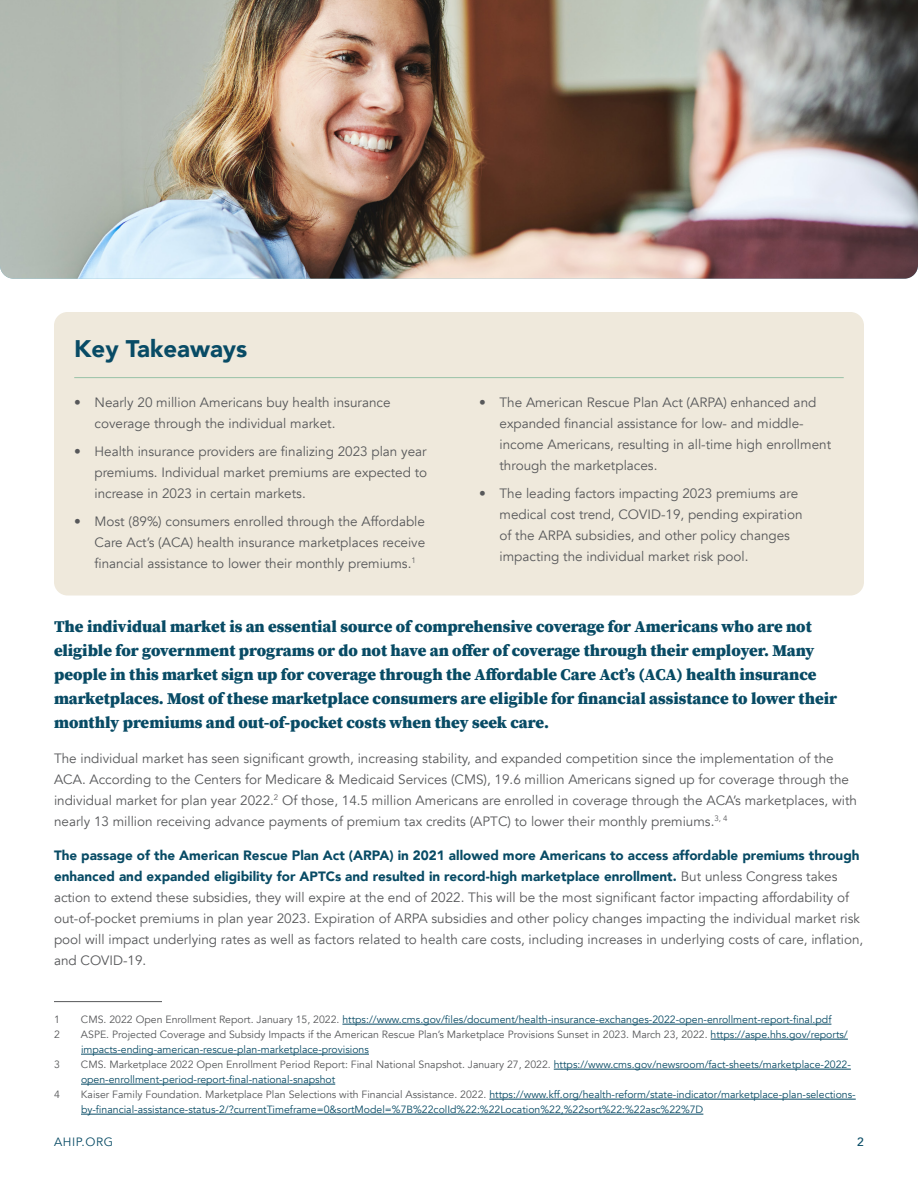
<style>
.page{position:relative;width:918px;height:1188px;background:#fff}
.page>*{position:absolute;margin:0;border:0;box-sizing:border-box;transform-origin:0 0}
.Heading_1{font:900 24px "Avenir";color:#084b65}
.Intro{font:900 16.5px/24px "Source Serif Pro";color:#084b65}
.t1{font:13.5px/21px "Avenir";color:#57585a}
.t2{font:12px "Avenir";letter-spacing:.05em;color:#084b65}
.t3{font:500 12px "Avenir";color:#084b65}
.Endnotes-Footnotes{font:10.5px/15px "Avenir";color:#084b65}
.Endnotes-Footnotes-2{font:10.5px/15px "Avenir";color:#57585a}
.s1{font-weight:900;color:#084b65}
.s2{color:#57585a}
.s3{color:#084b65}
</style>
<div class="page">
<div style="left:54px;top:312px;width:810px;height:284px;background:#efe9dc;border-radius:14px"></div>
<hr style="left:54px;top:1001px;width:108px;height:1px;background:#57585a">
<hr style="left:342px;top:1024px;width:489px;height:1px;background:#084b65">
<hr style="left:711px;top:1039px;width:137px;height:1px;background:#084b65">
<hr style="left:81px;top:1054px;width:288px;height:1px;background:#084b65">
<hr style="left:554px;top:1069px;width:297px;height:1px;background:#084b65">
<hr style="left:81px;top:1084px;width:254px;height:1px;background:#084b65">
<hr style="left:489px;top:1099px;width:367px;height:1px;background:#084b65">
<hr style="left:81px;top:1114px;width:622px;height:1px;background:#084b65">
<img style="left:0;top:0;width:918px;height:279px">
<hr style="left:74px;top:377px;width:770px;height:1px;background:#98c2a7">
<p class="Heading_1" style="left:74px;top:328px;width:175px">Key Takeaways</p>
<p class="t1" style="left:94px;top:392px;width:298px;text-indent:-20px">• Nearly 20 million Americans buy health insurance coverage through the individual market.</p>
<p class="t1" style="left:94px;top:441px;width:334px;text-align:justify;text-indent:-20px">• Health insurance providers are finalizing 2023 plan year premiums. Individual market premiums are expected to increase in 2023 in certain markets.</p>
<p class="t1" style="left:94px;top:511px;width:332px;text-align:justify;text-indent:-20px">• Most (89%) consumers enrolled through the Affordable Care Act’s (ACA) health insurance marketplaces receive financial assistance to lower their monthly premiums.<sup>1</sup></p>
<p class="t1" style="left:500px;top:392px;width:333px;text-indent:-20px">• The American Rescue Plan Act (ARPA) enhanced and expanded financial assistance for low- and middle&shy;income Americans, resulting in all-time high enrollment through the marketplaces.</p>
<p class="t1" style="left:500px;top:483px;width:305px;text-indent:-20px">• The leading factors impacting 2023 premiums are medical cost trend, COVID-19, pending expiration of the ARPA subsidies, and other policy changes impacting the individual market risk pool.</p>
<p class="Intro" style="left:54px;top:614px;width:785px">The individual market is an essential source of comprehensive coverage for Americans who are not eligible for government programs or do not have an offer of coverage through their employer. Many people in this market sign up for coverage through the Affordable Care Act’s (ACA) health insurance marketplaces. Most of these marketplace consumers are eligible for financial assistance to lower their monthly premiums and out-of-pocket costs when they seek care.</p>
<p class="t1" style="left:54px;top:748px;width:805px">The individual market has seen significant growth, increasing stability, and expanded competition since the implementation of the ACA. According to the Centers for Medicare &amp; Medicaid Services (CMS), 19.6 million Americans signed up for coverage through the individual market for plan year 2022.<sup>2</sup> Of those, 14.5 million Americans are enrolled in coverage through the ACA’s marketplaces, with nearly 13 million receiving advance payments of premium tax credits (APTC) to lower their monthly premiums.<sup>3,</sup> <sup>4</sup></p>
<p class="t1" style="left:54px;top:845px;width:811px"><span class="s1">The passage of the American Rescue Plan Act (ARPA) in 2021 allowed more Americans to access affordable premiums through enhanced and expanded eligibility for APTCs and resulted in record-high marketplace enrollment.</span> But unless Congress takes action to extend these subsidies, they will expire at the end of 2022. This will be the most significant factor impacting affordability of out-of-pocket premiums in plan year 2023. Expiration of ARPA subsidies and other policy changes impacting the individual market risk pool will impact underlying rates as well as factors related to health care costs, including increases in underlying costs of care, inflation, and COVID-19.</p>
<p class="Endnotes-Footnotes-2" style="left:54px;top:1012px;width:7px">1</p>
<p class="Endnotes-Footnotes" style="left:81px;top:1012px;width:752px"><span class="s2">CMS. 2022 Open Enrollment Report. January 15, 2022.</span> https://www.cms.gov/files/document/health-insurance-exchanges-2022-open-enrollment-report-final.pdf</p>
<p class="Endnotes-Footnotes-2" style="left:54px;top:1027px;width:7px">2</p>
<p class="Endnotes-Footnotes-2" style="left:81px;top:1027px;width:768px">ASPE. Projected Coverage and Subsidy Impacts if the American Rescue Plan’s Marketplace Provisions Sunset in 2023. March 23, 2022. <span class="s3">https://aspe.hhs.gov/reports/ impacts-ending-american-rescue-plan-marketplace-provisions</span></p>
<p class="Endnotes-Footnotes-2" style="left:54px;top:1057px;width:7px">3</p>
<p class="Endnotes-Footnotes" style="left:81px;top:1057px;width:771px"><span class="s2">CMS. Marketplace 2022 Open Enrollment Period Report: Final National Snapshot. January 27, 2022.</span> https://www.cms.gov/newsroom/fact-sheets/marketplace-2022- open-enrollment-period-report-final-national-snapshot</p>
<p class="Endnotes-Footnotes-2" style="left:54px;top:1087px;width:7px">4</p>
<p class="Endnotes-Footnotes" style="left:81px;top:1087px;width:776px"><span class="s2">Kaiser Family Foundation. Marketplace Plan Selections with Financial Assistance. 2022.</span> https://www.kff.org/health-reform/state-indicator/marketplace-plan-selections&shy;by-financial-assistance-status-2/?currentTimeframe=0&amp;sortModel=%7B%22colId%22:%22Location%22,%22sort%22:%22asc%22%7D</p>
<p class="t2" style="left:54px;top:1135px;width:61px">AHIP.ORG</p>
<p class="t3" style="left:857px;top:1131px;width:8px">2</p>
</div>
